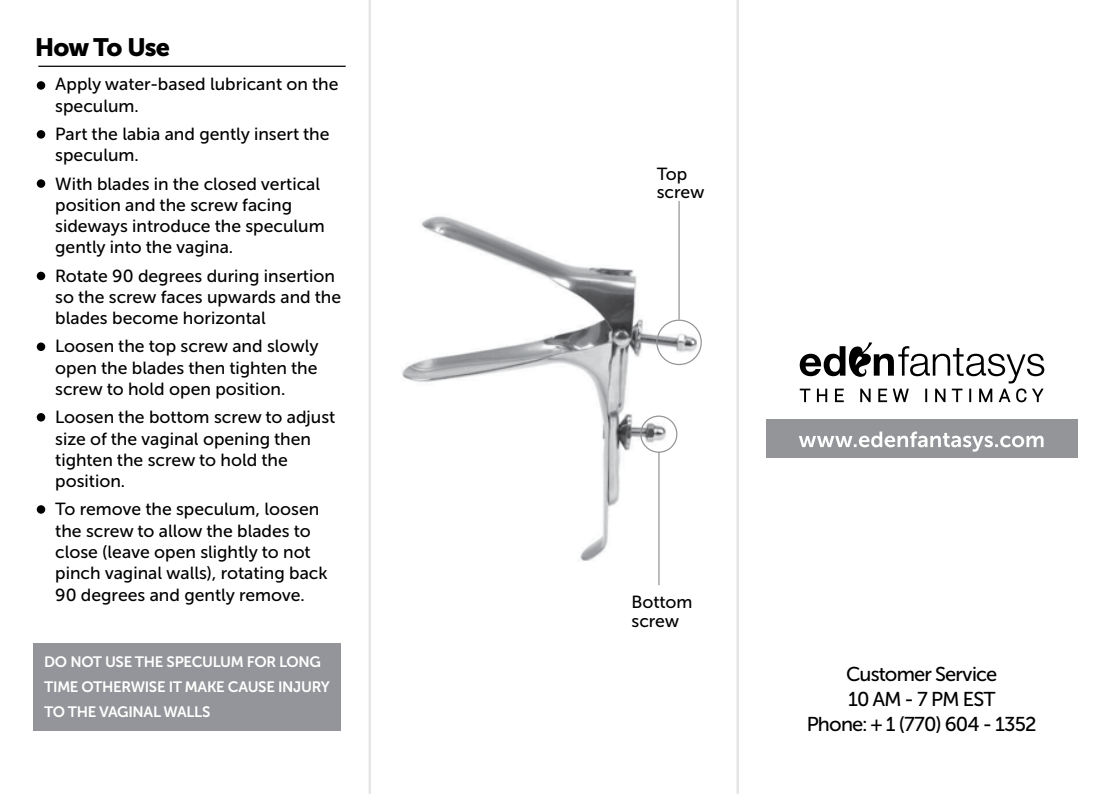
<style>
.page{position:relative;width:1106px;height:794px;background:#fff}
.page>*{position:absolute;margin:0;border:0;box-sizing:border-box;transform-origin:0 0}
.t1{font:25px "Museo Sans Cyrl 900";letter-spacing:-.035em;color:#000}
.t2{font:20px/25px "Museo Sans Cyrl 500";letter-spacing:-.04em;color:#000;text-align:center}
.t3{font:17.5px/21.2px "Museo Sans Cyrl 500";color:#000}
.t4{font:15px/25px "Museo Sans Cyrl 700";letter-spacing:-.02em;color:#fff}
</style>
<div class="page">
<svg style="left:799px;top:342px;width:245px;height:60px"></svg>
<div style="left:765px;top:420px;width:312px;height:38px;background:#939598"></div>
<svg style="left:799px;top:431px;width:244px;height:21px"></svg>
<hr style="left:368px;top:0;width:3px;height:794px;background:#e5e6e5">
<hr style="left:736px;top:0;width:3px;height:794px;background:#e5e6e5">
<img style="left:402px;top:201px;width:300px;height:385px">
<div style="left:656px;top:319px;width:46px;height:46px;border:1px solid #939598;border-radius:50%"></div>
<div style="left:640px;top:415px;width:37px;height:38px;border:1px solid #939598;border-radius:50%"></div>
<hr style="left:678px;top:201px;width:1px;height:118px;background:#939598">
<hr style="left:658px;top:452px;width:1px;height:133px;background:#939598">
<hr style="left:38px;top:66px;width:308px;height:1px;background:#000">
<div style="left:37px;top:81px;width:8px;height:9px;background:#000;border-radius:50%"></div>
<div style="left:37px;top:130px;width:8px;height:9px;background:#000;border-radius:50%"></div>
<div style="left:37px;top:179px;width:8px;height:9px;background:#000;border-radius:50%"></div>
<div style="left:37px;top:272px;width:8px;height:8px;background:#000;border-radius:50%"></div>
<div style="left:37px;top:342px;width:8px;height:9px;background:#000;border-radius:50%"></div>
<div style="left:37px;top:413px;width:8px;height:8px;background:#000;border-radius:50%"></div>
<div style="left:37px;top:505px;width:8px;height:9px;background:#000;border-radius:50%"></div>
<div style="left:33px;top:643px;width:307px;height:87px;background:#94959a"></div>
<h1 class="t1" style="left:35px;top:33px;width:136px">How To Use</h1>
<p class="t3" style="left:55px;top:74px;width:285px">Apply water-based lubricant on the speculum.</p>
<p class="t3" style="left:55px;top:123px;width:276px">Part the labia and gently insert the speculum.</p>
<p class="t3" style="left:55px;top:173px;width:271px">With blades in the closed vertical position and the screw facing sideways introduce the speculum gently into the vagina.</p>
<p class="t3" style="left:55px;top:265px;width:287px">Rotate 90 degrees during insertion so the screw faces upwards and the blades become horizontal</p>
<p class="t3" style="left:55px;top:336px;width:265px;text-align:justify">Loosen the top screw and slowly open the blades then tighten the screw to hold open position.</p>
<p class="t3" style="left:55px;top:407px;width:281px">Loosen the bottom screw to adjust size of the vaginal opening then tighten the screw to hold the position.</p>
<p class="t3" style="left:55px;top:499px;width:274px">To remove the speculum, loosen the screw to allow the blades to close (leave open slightly to not pinch vaginal walls), rotating back<br>90 degrees and gently remove.</p>
<p class="t4" style="left:44px;top:649px;width:287px">DO NOT USE THE SPECULUM FOR LONG<br>TIME OTHERWISE IT MAKE CAUSE INJURY<br>TO THE VAGINAL WALLS</p>
<p class="t3" style="left:656px;top:164px;width:49px;line-height:18.5px">Top screw</p>
<p class="t3" style="left:631px;top:593px;width:62px;line-height:18.5px">Bottom screw</p>
<p class="t2" style="left:806px;top:661px;width:231px">Customer Service<br>10 AM - 7 PM EST<br>Phone: + 1 (770) 604 - 1352</p>
</div>
